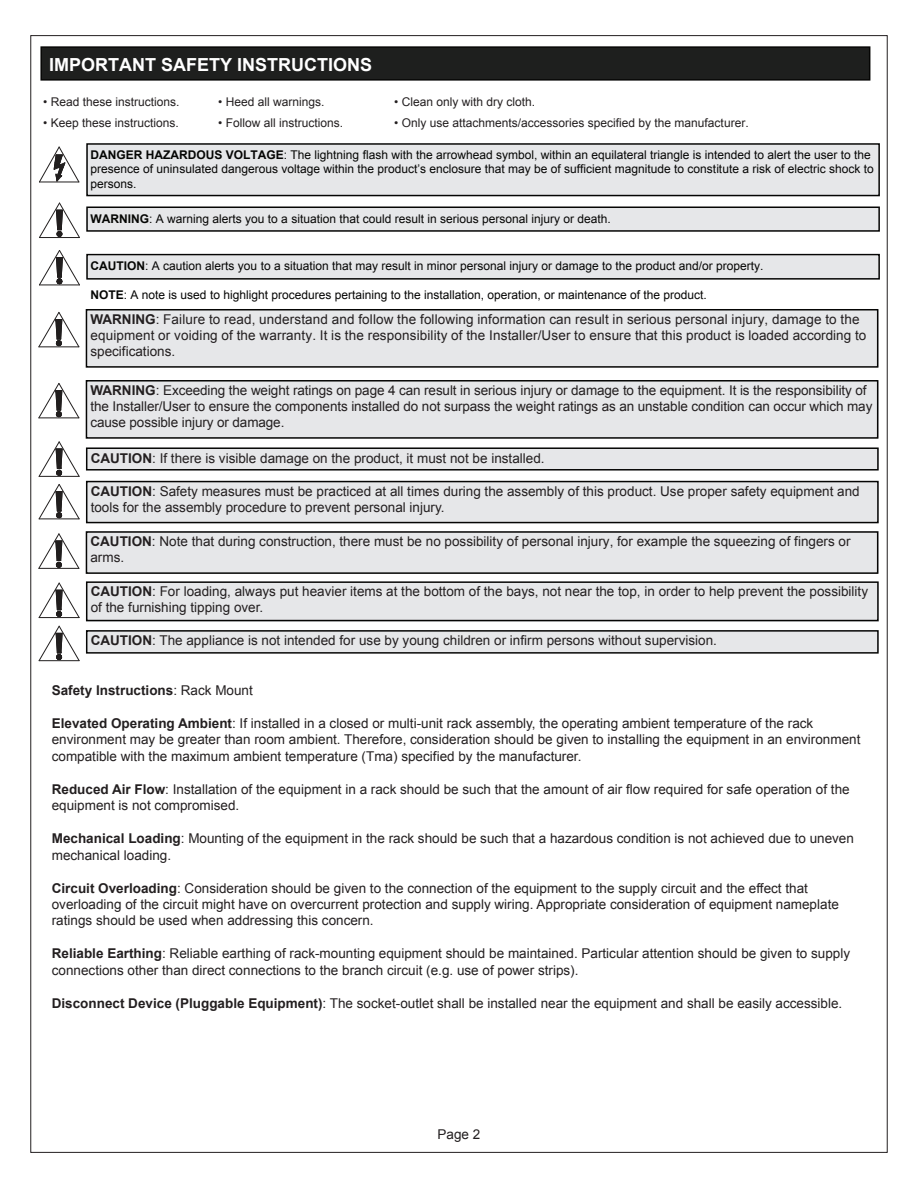
<style>
.page{position:relative;width:918px;height:1188px;background:#fff}
.page>*{position:absolute;margin:0;border:0;box-sizing:border-box;transform-origin:0 0}
.t1{font:700 18px "Arial";color:#fff}
.t2{font:13.5px/16.2px "Arial";color:#231f20}
.t3{font:700 13.5px "Arial";color:#231f20}
.t4{font:12px/14.4px "Arial";color:#050504}
.t5{font:12px "Arial";color:#231f20}
.s1{font-weight:700;color:#050604}
.s2{font-weight:700}
.s3{color:#050604}
.s4{font-weight:400}
</style>
<div class="page">
<div style="left:40px;top:46px;width:830px;height:35px;background:#1e1f1e;border:2px solid #050504"></div>
<div style="left:86px;top:145px;width:793px;height:51px;background:#e6e7e9"></div>
<div style="left:86px;top:143px;width:794px;height:53px;border:2px solid #050504"></div>
<svg style="left:39px;top:146px;width:41px;height:37px"></svg>
<svg style="left:39px;top:202px;width:41px;height:36px"></svg>
<div style="left:86px;top:208px;width:793px;height:23px;background:#e6e7e9"></div>
<div style="left:86px;top:207px;width:794px;height:25px;border:2px solid #050504"></div>
<svg style="left:39px;top:250px;width:41px;height:36px"></svg>
<div style="left:86px;top:256px;width:793px;height:23px;background:#e6e7e9"></div>
<div style="left:86px;top:254px;width:794px;height:26px;border:2px solid #050504"></div>
<div style="left:86px;top:310px;width:793px;height:57px;background:#e6e7e9"></div>
<div style="left:86px;top:309px;width:792px;height:59px;border:2px solid #050504"></div>
<svg style="left:38px;top:311px;width:42px;height:37px"></svg>
<div style="left:86px;top:381px;width:793px;height:57px;background:#e6e7e9"></div>
<div style="left:86px;top:380px;width:792px;height:59px;border:2px solid #050504"></div>
<svg style="left:38px;top:383px;width:42px;height:36px"></svg>
<div style="left:86px;top:531px;width:793px;height:42px;background:#e6e7e9"></div>
<div style="left:86px;top:531px;width:792px;height:43px;border:2px solid #050504"></div>
<svg style="left:38px;top:533px;width:42px;height:36px"></svg>
<div style="left:86px;top:448px;width:793px;height:22px;background:#e6e7e9"></div>
<div style="left:86px;top:447px;width:793px;height:24px;border:2px solid #050504"></div>
<svg style="left:38px;top:441px;width:42px;height:36px"></svg>
<div style="left:86px;top:482px;width:793px;height:40px;background:#e6e7e9"></div>
<div style="left:86px;top:481px;width:793px;height:42px;border:2px solid #050504"></div>
<svg style="left:38px;top:484px;width:42px;height:36px"></svg>
<div style="left:86px;top:582px;width:793px;height:40px;background:#e6e7e9"></div>
<div style="left:86px;top:581px;width:793px;height:40px;border:2px solid #050504"></div>
<svg style="left:38px;top:582px;width:42px;height:37px"></svg>
<div style="left:86px;top:631px;width:793px;height:21px;background:#e6e7e9"></div>
<div style="left:86px;top:630px;width:793px;height:24px;border:2px solid #050504"></div>
<svg style="left:38px;top:625px;width:42px;height:37px"></svg>
<h1 class="t1" style="left:49px;top:52px;width:325px">IMPORTANT SAFETY INSTRUCTIONS</h1>
<p class="t5" style="left:43px;top:94px;width:138px">• Read these instructions.</p>
<p class="t5" style="left:43px;top:115px;width:137px">• Keep these instructions.</p>
<p class="t5" style="left:218px;top:94px;width:108px">• Heed all warnings.</p>
<p class="t5" style="left:218px;top:115px;width:126px">• Follow all instructions.</p>
<p class="t5" style="left:394px;top:94px;width:142px">• Clean only with dry cloth.</p>
<p class="t5" style="left:394px;top:115px;width:356px">• Only use attachments/accessories specified by the manufacturer.</p>
<p class="t4" style="left:91px;top:148px;width:785px"><span class="s1">DANGER HAZARDOUS</span> <span class="s2">VOLTAGE</span>: <span class="s3">The lightning flash with the arrowhead symbol, within an</span> equilateral triangle is intended to alert the user to the presence of uninsulated dangerous voltage within the product’s enclosure that may be of sufficient magnitude to constitute a risk of electric shock to persons.</p>
<p class="t4" style="left:91px;top:211px;width:522px"><span class="s1">WARNING</span>: A warning alerts you to a situation that could result in serious personal injury or death.</p>
<p class="t4" style="left:91px;top:259px;width:674px"><span class="s1">CAUTION</span>: A caution alerts you to a situation that may result in minor personal injury or damage to the product and/or property.</p>
<p class="t4" style="left:91px;top:288px;width:618px"><span class="s1">NOTE</span>: A note is used to highlight procedures pertaining to the installation, operation, or maintenance of the product.</p>
<p class="t2" style="left:90px;top:311px;width:777px"><span class="s2">WARNING</span>: Failure to read, understand and follow the following information can result in serious personal injury, damage to the equipment or voiding of the warranty. It is the responsibility of the Installer/User to ensure that this product is loaded according to specifications.</p>
<p class="t2" style="left:90px;top:382px;width:783px"><span class="s2">WARNING</span>: Exceeding the weight ratings on page 4 can result in serious injury or damage to the equipment. It is the responsibility of the Installer/User to ensure the components installed do not surpass the weight ratings as an unstable condition can occur which may cause possible injury or damage.</p>
<p class="t2" style="left:91px;top:450px;width:455px"><span class="s2">CAUTION</span>: If there is visible damage on the product, it must not be installed.</p>
<p class="t2" style="left:91px;top:483px;width:771px"><span class="s2">CAUTION</span>: Safety measures must be practiced at all times during the assembly of this product. Use proper safety equipment and tools for the assembly procedure to prevent personal injury.</p>
<p class="t2" style="left:90px;top:533px;width:762px"><span class="s2">CAUTION</span>: Note that during construction, there must be no possibility of personal injury, for example the squeezing of fingers or arms.</p>
<p class="t2" style="left:91px;top:584px;width:779px"><span class="s2">CAUTION</span>: For loading, always put heavier items at the bottom of the bays, not near the top, in order to help prevent the possibility of the furnishing tipping over.</p>
<p class="t2" style="left:91px;top:633px;width:628px"><span class="s2">CAUTION</span>: The appliance is not intended for use by young children or infirm persons without supervision.</p>
<p class="t3" style="left:52px;top:681px;width:203px">Safety Instructions<span class="s4">: Rack Mount</span></p>
<p class="t2" style="left:52px;top:715px;width:810px"><span class="s2">Elevated Operating Ambient</span>: If installed in a closed or multi-unit rack assembly, the operating ambient temperature of the rack environment may be greater than room ambient. Therefore, consideration should be given to installing the equipment in an environment compatible with the maximum ambient temperature (Tma) specified by the manufacturer.</p>
<p class="t2" style="left:52px;top:781px;width:799px"><span class="s2">Reduced Air Flow</span>: Installation of the equipment in a rack should be such that the amount of air flow required for safe operation of the equipment is not compromised.</p>
<p class="t2" style="left:52px;top:830px;width:804px"><span class="s2">Mechanical Loading</span>: Mounting of the equipment in the rack should be such that a hazardous condition is not achieved due to uneven mechanical loading.</p>
<p class="t2" style="left:52px;top:880px;width:789px"><span class="s2">Circuit Overloading</span>: Consideration should be given to the connection of the equipment to the supply circuit and the effect that overloading of the circuit might have on overcurrent protection and supply wiring. Appropriate consideration of equipment nameplate ratings should be used when addressing this concern.</p>
<p class="t2" style="left:52px;top:946px;width:800px"><span class="s2">Reliable Earthing</span>: Reliable earthing of rack-mounting equipment should be maintained. Particular attention should be given to supply connections other than direct connections to the branch circuit (e.g. use of power strips).</p>
<p class="t2" style="left:52px;top:995px;width:792px"><span class="s2">Disconnect Device (Pluggable Equipment)</span>: The socket-outlet shall be installed near the equipment and shall be easily accessible.</p>
<p class="t2" style="left:438px;top:1126px;width:44px">Page 2</p>
</div>
